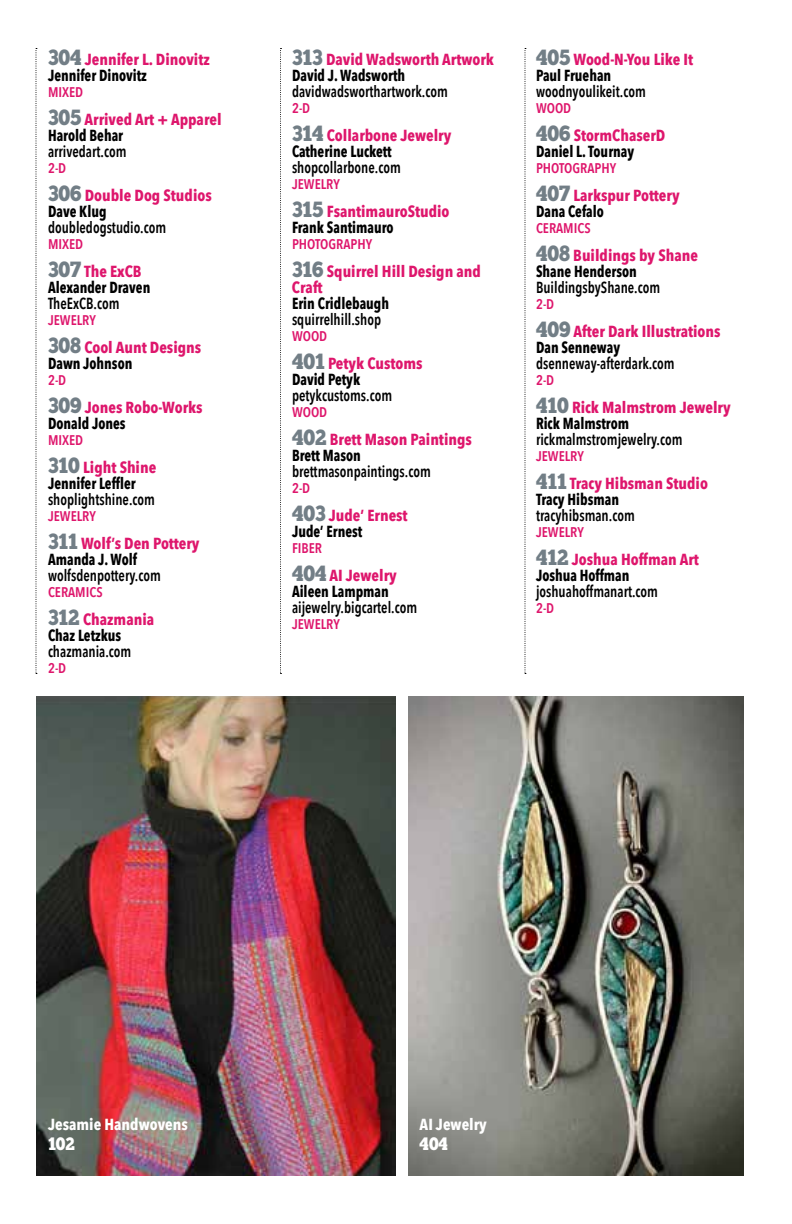
<style>
.page{position:relative;width:792px;height:1224px;background:#fff}
.page>*{position:absolute;margin:0;border:0;box-sizing:border-box;transform-origin:0 0}
.t1{font:18px "Chunk Five";color:#fff;scale:.89 1}
.t2{font:700 16px/16px "Avenir Next Condensed";color:#de166c}
.t3{font:600 16px "Avenir Next Condensed";color:#000;scale:.89 1}
.t4{font:700 16px/16px "Avenir Next Condensed";color:#000;scale:.89 1}
.t5{font:700 16px "Avenir Next Condensed";color:#fff}
.t6{font:600 14px "Avenir Next Condensed";color:#de166c}
.s1{font-family:"Chunk Five";font-weight:400;font-size:22px;color:#727e86}
.s2{color:#000}
.s3{color:#de166c}
</style>
<div class="page">
<img style="left:36px;top:696px;width:360px;height:480px">
<img style="left:408px;top:696px;width:336px;height:480px">
<svg style="left:36px;top:48px;width:1px;height:626px"></svg>
<svg style="left:280px;top:48px;width:1px;height:626px"></svg>
<svg style="left:524px;top:48px;width:2px;height:626px"></svg>
<p class="t2" style="left:48px;top:51px;width:163px"><span class="s1">304</span> Jennifer L. Dinovitz<br><span class="s2">Jennifer Dinovitz</span></p>
<p class="t6" style="left:48px;top:80px;width:37px">MIXED</p>
<p class="t2" style="left:48px;top:111px;width:175px"><span class="s1">305</span> Arrived Art + Apparel<br><span class="s2">Harold Behar</span></p>
<p class="t3" style="left:48px;top:137px;width:90px">arrivedart.com</p>
<p class="t6" style="left:48px;top:156px;width:20px">2-D</p>
<p class="t2" style="left:48px;top:187px;width:165px"><span class="s1">306</span> Double Dog Studios<br><span class="s2">Dave Klug</span></p>
<p class="t3" style="left:48px;top:213px;width:134px">doubledogstudio.com</p>
<p class="t6" style="left:48px;top:232px;width:37px">MIXED</p>
<p class="t4" style="left:48px;top:263px;width:117px"><span class="s1">307</span> <span class="s3">The ExCB<br></span>Alexander Draven</p>
<p class="t3" style="left:48px;top:289px;width:82px">TheExCB.com</p>
<p class="t6" style="left:48px;top:308px;width:49px">JEWELRY</p>
<p class="t2" style="left:48px;top:339px;width:155px"><span class="s1">308</span> Cool Aunt Designs<br><span class="s2">Dawn Johnson</span></p>
<p class="t6" style="left:48px;top:368px;width:20px">2-D</p>
<p class="t2" style="left:48px;top:399px;width:156px"><span class="s1">309</span> Jones Robo-Works<br><span class="s2">Donald Jones</span></p>
<p class="t6" style="left:48px;top:428px;width:37px">MIXED</p>
<p class="t4" style="left:48px;top:459px;width:123px"><span class="s1">310</span> <span class="s3">Light Shine<br></span>Jennifer Leffler</p>
<p class="t3" style="left:48px;top:485px;width:122px">shoplightshine.com</p>
<p class="t6" style="left:48px;top:504px;width:49px">JEWELRY</p>
<p class="t2" style="left:48px;top:535px;width:153px"><span class="s1">311</span> Wolf’s Den Pottery<br><span class="s2">Amanda J. Wolf</span></p>
<p class="t3" style="left:48px;top:561px;width:128px">wolfsdenpottery.com</p>
<p class="t6" style="left:48px;top:580px;width:56px">CERAMICS</p>
<p class="t4" style="left:48px;top:611px;width:121px"><span class="s1">312</span> <span class="s3">Chazmania<br></span>Chaz Letzkus</p>
<p class="t3" style="left:48px;top:637px;width:95px">chazmania.com</p>
<p class="t6" style="left:48px;top:656px;width:20px">2-D</p>
<p class="t2" style="left:292px;top:51px;width:203px"><span class="s1">313</span> David Wadsworth Artwork<br><span class="s2">David J. Wadsworth</span></p>
<p class="t3" style="left:292px;top:77px;width:177px">davidwadsworthartwork.com</p>
<p class="t6" style="left:292px;top:96px;width:20px">2-D</p>
<p class="t2" style="left:292px;top:127px;width:161px"><span class="s1">314</span> Collarbone Jewelry<br><span class="s2">Catherine Luckett</span></p>
<p class="t3" style="left:292px;top:153px;width:124px">shopcollarbone.com</p>
<p class="t6" style="left:292px;top:172px;width:49px">JEWELRY</p>
<p class="t2" style="left:292px;top:203px;width:159px"><span class="s1">315</span> FsantimauroStudio<br><span class="s2">Frank Santimauro</span></p>
<p class="t6" style="left:292px;top:232px;width:82px">PHOTOGRAPHY</p>
<p class="t2" style="left:292px;top:263px;width:191px"><span class="s1">316</span> Squirrel Hill Design and<br>Craft</p>
<p class="t4" style="left:292px;top:295px;width:111px">Erin Cridlebaugh</p>
<p class="t3" style="left:292px;top:305px;width:102px">squirrelhill.shop</p>
<p class="t6" style="left:292px;top:324px;width:37px">WOOD</p>
<p class="t2" style="left:292px;top:355px;width:132px"><span class="s1">401</span> Petyk Customs<br><span class="s2">David Petyk</span></p>
<p class="t3" style="left:292px;top:381px;width:114px">petykcustoms.com</p>
<p class="t6" style="left:292px;top:400px;width:37px">WOOD</p>
<p class="t2" style="left:292px;top:431px;width:181px"><span class="s1">402</span> Brett Mason Paintings<br><span class="s2">Brett Mason</span></p>
<p class="t3" style="left:292px;top:457px;width:157px">brettmasonpaintings.com</p>
<p class="t6" style="left:292px;top:476px;width:20px">2-D</p>
<p class="t2" style="left:292px;top:507px;width:117px"><span class="s1">403</span> Jude’ Ernest<br><span class="s2">Jude’ Ernest</span></p>
<p class="t6" style="left:292px;top:536px;width:32px">FIBER</p>
<p class="t4" style="left:292px;top:567px;width:119px"><span class="s1">404</span> <span class="s3">AI Jewelry<br></span>Aileen Lampman</p>
<p class="t3" style="left:292px;top:593px;width:142px">aijewelry.bigcartel.com</p>
<p class="t6" style="left:292px;top:612px;width:49px">JEWELRY</p>
<p class="t2" style="left:536px;top:51px;width:159px"><span class="s1">405</span> Wood-N-You Like It<br><span class="s2">Paul Fruehan</span></p>
<p class="t3" style="left:536px;top:77px;width:125px">woodnyoulikeit.com</p>
<p class="t6" style="left:536px;top:96px;width:37px">WOOD</p>
<p class="t4" style="left:536px;top:127px;width:147px"><span class="s1">406</span> <span class="s3">StormChaserD<br></span>Daniel L. Tournay</p>
<p class="t6" style="left:536px;top:156px;width:82px">PHOTOGRAPHY</p>
<p class="t2" style="left:536px;top:187px;width:145px"><span class="s1">407</span> Larkspur Pottery<br><span class="s2">Dana Cefalo</span></p>
<p class="t6" style="left:536px;top:216px;width:56px">CERAMICS</p>
<p class="t2" style="left:536px;top:247px;width:164px"><span class="s1">408</span> Buildings by Shane<br><span class="s2">Shane Henderson</span></p>
<p class="t3" style="left:536px;top:273px;width:141px">BuildingsbyShane.com</p>
<p class="t6" style="left:536px;top:292px;width:20px">2-D</p>
<p class="t2" style="left:536px;top:323px;width:186px"><span class="s1">409</span> After Dark Illustrations<br><span class="s2">Dan Senneway</span></p>
<p class="t3" style="left:536px;top:349px;width:157px">dsenneway-afterdark.com</p>
<p class="t6" style="left:536px;top:368px;width:20px">2-D</p>
<p class="t2" style="left:536px;top:399px;width:196px"><span class="s1">410</span> Rick Malmstrom Jewelry<br><span class="s2">Rick Malmstrom</span></p>
<p class="t3" style="left:536px;top:425px;width:166px">rickmalmstromjewelry.com</p>
<p class="t6" style="left:536px;top:444px;width:49px">JEWELRY</p>
<p class="t2" style="left:536px;top:475px;width:173px"><span class="s1">411</span> Tracy Hibsman Studio<br><span class="s2">Tracy Hibsman</span></p>
<p class="t3" style="left:536px;top:501px;width:112px">tracyhibsman.com</p>
<p class="t6" style="left:536px;top:520px;width:49px">JEWELRY</p>
<p class="t2" style="left:536px;top:551px;width:165px"><span class="s1">412</span> Joshua Hoffman Art<br><span class="s2">Joshua Hoffman</span></p>
<p class="t3" style="left:536px;top:577px;width:139px">joshuahoffmanart.com</p>
<p class="t6" style="left:536px;top:596px;width:20px">2-D</p>
<p class="t5" style="left:48px;top:1115px;width:141px">Jesamie Handwovens</p>
<p class="t1" style="left:48px;top:1133px;width:32px">102</p>
<p class="t5" style="left:420px;top:1115px;width:69px">AI Jewelry</p>
<p class="t1" style="left:420px;top:1133px;width:33px">404</p>
</div>
